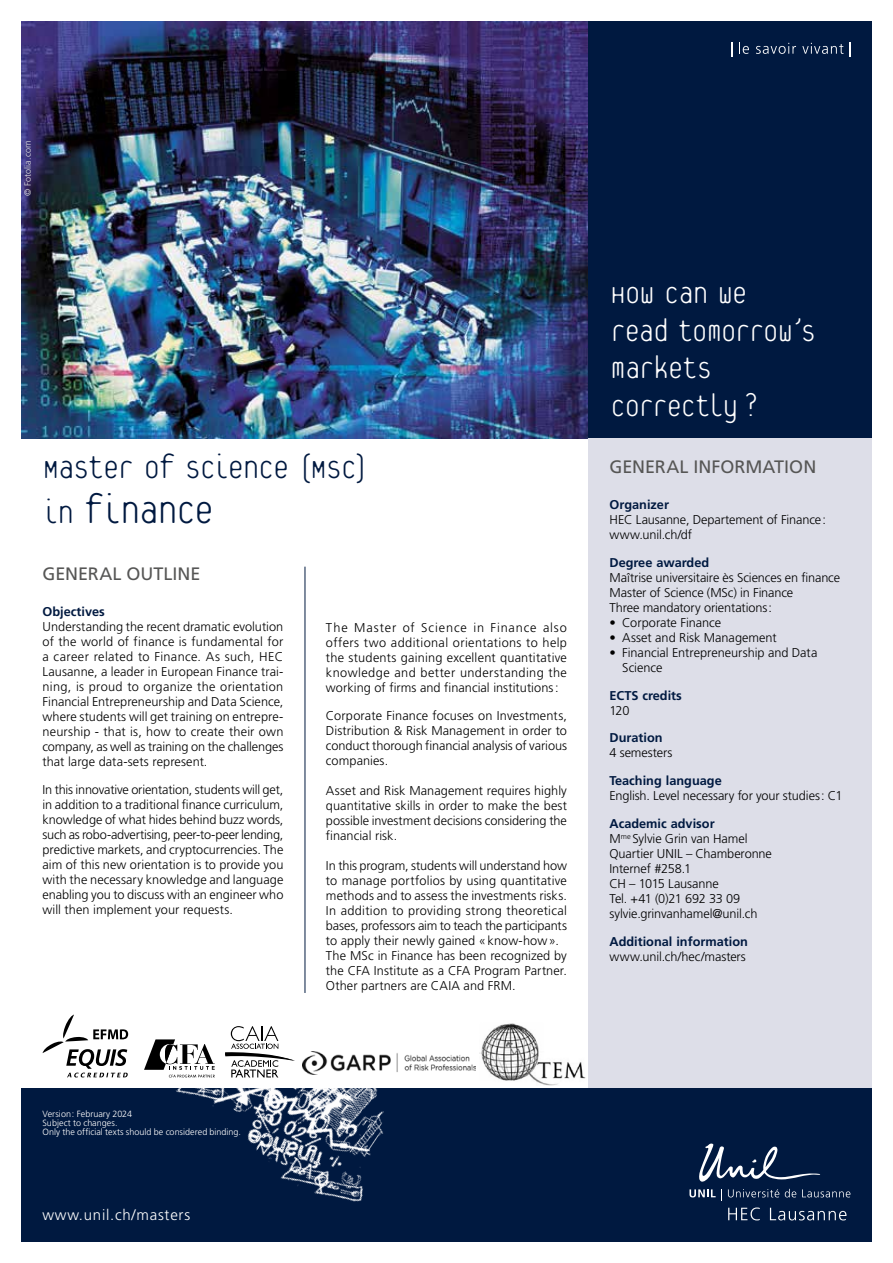
<style>
.page{position:relative;width:893px;height:1263px;background:#fff}
.page>*{position:absolute;margin:0;border:0;box-sizing:border-box;transform-origin:0 0}
.t1{font:100 45px "Platelet OT";letter-spacing:-.055em;color:#001940}
.t2{font:100 36.75px "Platelet OT";letter-spacing:-.055em;color:#001940}
.t3{font:100 34.5px/37.5px "Platelet OT";letter-spacing:-.05em;color:#fff}
.t4{font:18px "Frutiger LT Std";color:#565655}
.t5{font:300 15px "Frutiger LT Std";letter-spacing:.05em;color:#fff}
.t6{font:300 12.75px/15px "Frutiger LT Std";color:#000}
.t7{font:700 12.75px "Frutiger LT Std";color:#001940}
.t8{font:300 9px/9px "Frutiger LT Std";letter-spacing:.005em;color:#fff}
.t9{font:300 9px "Frutiger LT Std";letter-spacing:.01em;color:#e3e3e3}
.s1{font-size:36.75px}
.s2{font-weight:700;color:#001940}
</style>
<div class="page">
<img style="left:21px;top:21px;width:567px;height:417px">
<div style="left:588px;top:21px;width:284px;height:417px;background:#001940"></div>
<div style="left:588px;top:438px;width:284px;height:651px;background:#dddee8"></div>
<hr style="left:305px;top:567px;width:1px;height:426px;background:#001940">
<div style="left:21px;top:1089px;width:851px;height:153px;background:#001940"></div>
<img style="left:146px;top:964px;width:293px;height:238px">
<svg style="left:699px;top:1143px;width:122px;height:39px"></svg>
<svg style="left:689px;top:1189px;width:33px;height:11px"></svg>
<svg style="left:728px;top:1189px;width:51px;height:8px"></svg>
<svg style="left:785px;top:1189px;width:11px;height:8px"></svg>
<svg style="left:802px;top:1189px;width:48px;height:8px"></svg>
<svg style="left:728px;top:1207px;width:32px;height:13px"></svg>
<svg style="left:770px;top:1208px;width:76px;height:12px"></svg>
<svg style="left:731px;top:43px;width:1px;height:14px"></svg>
<svg style="left:739px;top:43px;width:10px;height:11px"></svg>
<svg style="left:756px;top:43px;width:40px;height:11px"></svg>
<svg style="left:802px;top:43px;width:41px;height:11px"></svg>
<svg style="left:849px;top:43px;width:1px;height:14px"></svg>
<svg style="left:43px;top:1015px;width:85px;height:62px"></svg>
<svg style="left:225px;top:1026px;width:70px;height:51px"></svg>
<img style="left:480px;top:1023px;width:106px;height:63px">
<img style="left:302px;top:1052px;width:174px;height:22px">
<svg style="left:144px;top:1039px;width:71px;height:38px"></svg>
<p class="t9" style="left:23px;top:196px;width:57px;rotate:-90deg">© Fotolia.com</p>
<h2 class="t2" style="left:43px;top:451px;width:328px">Master of science (MSc)</h2>
<h1 class="t1" style="left:43px;top:490px;width:174px"><span class="s1">in</span> finance</h1>
<h3 class="t4" style="left:43px;top:563px;width:160px">GENERAL OUTLINE</h3>
<p class="t7" style="left:43px;top:604px;width:64px">Objectives</p>
<p class="t6" style="left:43px;top:620px;width:242px;text-align:justify">Understanding the recent dramatic evolution of the world of finance is fundamental for a career related to Finance. As such, HEC Lausanne, a leader in European Finance trai&shy;ning, is proud to organize the orientation Financial Entrepreneurship and Data Science, where students will get training on entrepre&shy;neurship - that is, how to create their own company, as well as training on the challenges that large data-sets represent.</p>
<p class="t6" style="left:43px;top:782px;width:242px;text-align:justify">In this innovative orientation, students will get, in addition to a traditional finance curriculum, knowledge of what hides behind buzz words, such as robo-advertising, peer-to-peer lending, predictive markets, and cryptocurrencies. The aim of this new orientation is to provide you with the necessary knowledge and language enabling you to discuss with an engineer who will then implement your requests.</p>
<p class="t6" style="left:326px;top:620px;width:242px;text-align:justify">The Master of Science in Finance also offers two additional orientations to help the students gaining excellent quantitative knowledge and better understanding the working of firms and financial institutions:</p>
<p class="t6" style="left:326px;top:708px;width:242px;text-align:justify">Corporate Finance focuses on Investments, Distribution &amp; Risk Management in order to conduct thorough financial analysis of various companies.</p>
<p class="t6" style="left:326px;top:783px;width:242px;text-align:justify">Asset and Risk Management requires highly quantitative skills in order to make the best possible investment decisions considering the financial risk.</p>
<p class="t6" style="left:326px;top:858px;width:243px">In this program, students will understand how to manage portfolios by using quantitative methods and to assess the investments risks.<br>In addition to providing strong theoretical bases, professors aim to teach the participants to apply their newly gained «know-how».<br>The MSc in Finance has been recognized by the CFA Institute as a CFA Program Partner.<br>Other partners are CAIA and FRM.</p>
<h3 class="t3" style="left:610px;top:277px;width:208px">How can we<br>read tomorrow’s markets correctly ?</h3>
<h3 class="t4" style="left:609px;top:456px;width:208px">GENERAL INFORMATION</h3>
<p class="t7" style="left:609px;top:497px;width:61px">Organizer</p>
<p class="t6" style="left:609px;top:512px;width:218px">HEC Lausanne, Departement of Finance: www.unil.ch/df</p>
<p class="t7" style="left:609px;top:555px;width:101px">Degree awarded</p>
<p class="t6" style="left:609px;top:570px;width:232px">Maîtrise universitaire ès Sciences en finance<br>Master of Science (MSc) in Finance<br>Three mandatory orientations:</p>
<p class="t6" style="left:609px;top:615px;width:113px">• Corporate Finance</p>
<p class="t6" style="left:609px;top:630px;width:169px">• Asset and Risk Management</p>
<p class="t6" style="left:622px;top:645px;width:197px;text-indent:-13px">• Financial Entrepreneurship and Data<br>Science</p>
<p class="t7" style="left:609px;top:688px;width:74px">ECTS credits</p>
<p class="t6" style="left:609px;top:703px;width:21px">120</p>
<p class="t7" style="left:609px;top:730px;width:55px">Duration</p>
<p class="t6" style="left:609px;top:745px;width:64px">4 semesters</p>
<p class="t7" style="left:609px;top:773px;width:114px">Teaching language</p>
<p class="t6" style="left:609px;top:788px;width:235px">English. Level necessary for your studies: C1</p>
<p class="t6" style="left:609px;top:816px;width:164px"><span class="s2">Academic advisor<br></span>M<sup>me</sup> Sylvie Grin van Hamel<br>Quartier UNIL – Chamberonne<br>Internef #258.1<br>CH – 1015 Lausanne<br>Tel. +41 (0)21 692 33 09 sylvie.grinvanhamel@unil.ch</p>
<p class="t7" style="left:609px;top:934px;width:140px">Additional information</p>
<p class="t6" style="left:609px;top:949px;width:138px">www.unil.ch/hec/masters</p>
<p class="t8" style="left:43px;top:1109px;width:200px">Version: February 2024<br>Subject to changes.<br>Only the official texts should be considered binding.</p>
<p class="t5" style="left:43px;top:1207px;width:149px">www.unil.ch/masters</p>
</div>
